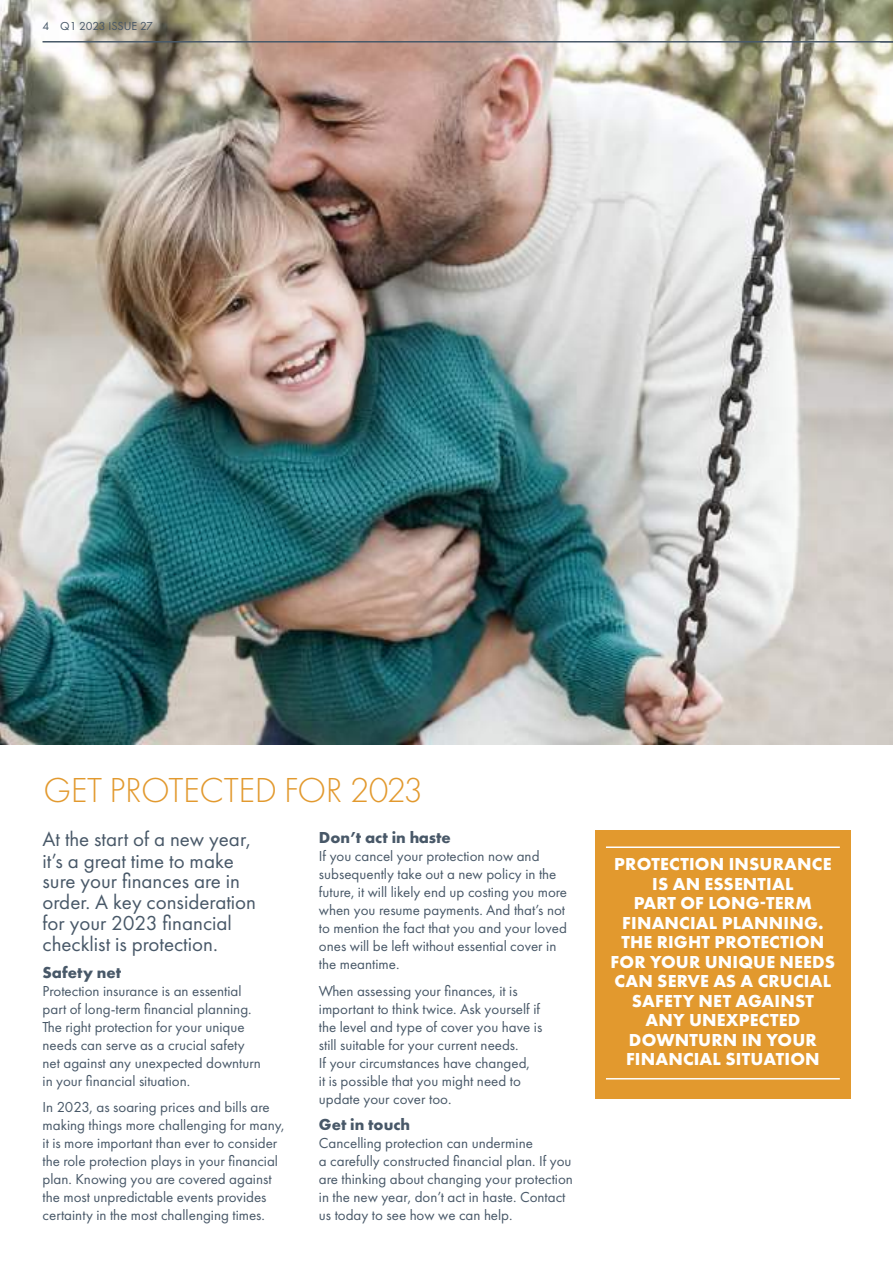
<style>
.page{position:relative;width:893px;height:1263px;background:#fff}
.page>*{position:absolute;margin:0;border:0;box-sizing:border-box;transform-origin:0 0}
.t1{font:300 36px "Futura PT";letter-spacing:-.01em;color:#e2992e}
.t2{font:21px/21px "Futura PT";color:#485868}
.t3{font:700 18px/19.5px "Futura PT";letter-spacing:.01em;color:#fff;text-align:center}
.t4{font:700 16.5px "Futura PT";color:#485868}
.t5{font:15px/18px "Futura PT";color:#485868}
.t6{font:12px "Futura PT";color:#485868}
</style>
<div class="page">
<div style="left:595px;top:830px;width:255px;height:269px;background:#e2992e"></div>
<img style="left:0;top:0;width:893px;height:744px">
<hr style="left:43px;top:41px;width:850px;height:2px;background:#485868">
<hr style="left:606px;top:846px;width:234px;height:2px;background:#fff">
<hr style="left:606px;top:1078px;width:234px;height:1px;background:#fff">
<p class="t6" style="left:43px;top:19px;width:112px">4 Q1 2023 ISSUE 27</p>
<h1 class="t1" style="left:43px;top:769px;width:381px">GET PROTECTED FOR 2023</h1>
<h2 class="t2" style="left:43px;top:829px;width:215px">At the start of a new year, it’s a great time to make sure your finances are in order. A key consideration for your 2023 financial checklist is protection.</h2>
<p class="t4" style="left:43px;top:962px;width:80px">Safety net</p>
<p class="t5" style="left:43px;top:982px;width:220px">Protection insurance is an essential part of long-term financial planning.<br>The right protection for your unique needs can serve as a crucial safety net against any unexpected downturn in your financial situation.</p>
<p class="t5" style="left:43px;top:1098px;width:244px">In 2023, as soaring prices and bills are making things more challenging for many, it is more important than ever to consider the role protection plays in your financial plan. Knowing you are covered against the most unpredictable events provides certainty in the most challenging times.</p>
<p class="t4" style="left:319px;top:827px;width:134px">Don’t act in haste</p>
<p class="t5" style="left:319px;top:847px;width:250px">If you cancel your protection now and subsequently take out a new policy in the future, it will likely end up costing you more when you resume payments. And that’s not to mention the fact that you and your loved ones will be left without essential cover in the meantime.</p>
<p class="t5" style="left:319px;top:981px;width:225px">When assessing your finances, it is important to think twice. Ask yourself if the level and type of cover you have is still suitable for your current needs.<br>If your circumstances have changed,<br>it is possible that you might need to update your cover too.</p>
<p class="t4" style="left:319px;top:1114px;width:93px">Get in touch</p>
<p class="t5" style="left:319px;top:1134px;width:256px">Cancelling protection can undermine<br>a carefully constructed financial plan. If you are thinking about changing your protection in the new year, don’t act in haste. Contact us today to see how we can help.</p>
<p class="t3" style="left:611px;top:854px;width:226px">PROTECTION INSURANCE<br>IS AN ESSENTIAL<br>PART OF LONG-TERM<br>FINANCIAL PLANNING.<br>THE RIGHT PROTECTION<br>FOR YOUR UNIQUE NEEDS<br>CAN SERVE AS A CRUCIAL<br>SAFETY NET AGAINST<br>ANY UNEXPECTED<br>DOWNTURN IN YOUR<br>FINANCIAL SITUATION</p>
</div>
